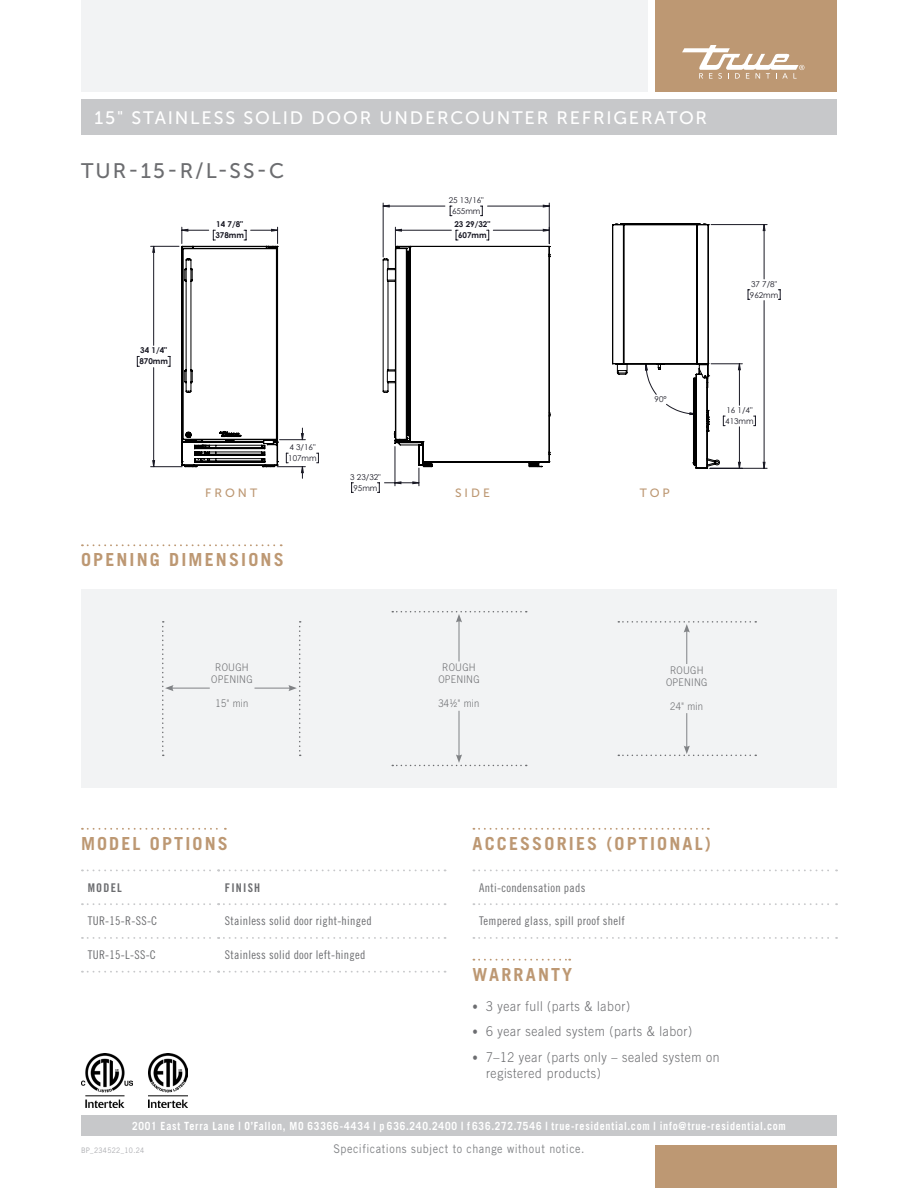
<style>
.page{position:relative;width:918px;height:1188px;background:#fff}
.page>*{position:absolute;margin:0;border:0;box-sizing:border-box;transform-origin:0 0}
.Model{font:21px "Museo Sans 500";letter-spacing:.1em;color:#6c6d70}
.Model_header_gray_bar{font:18px "Museo Sans 500";letter-spacing:.1em;color:#fff}
.Subheads_w_dotted_rule_TABLE_below{font:700 18px "Trade Gothic LT Std";letter-spacing:.12em;color:#bd9873}
.Subheads_w_dotted_rule{font:700 18px "Trade Gothic LT Std";letter-spacing:.12em;color:#bd9873}
.t1{font:300 13.5px/16.5px "Trade Gothic LT Std";letter-spacing:.05em;color:#6c6d70;scale:.9 1}
.body_text_table{font:12px "Trade Gothic LT Std Cn 18";letter-spacing:.025em;color:#6c6d70}
.t2{font:12px "Trade Gothic LT Std";letter-spacing:.045em;color:#808285;scale:.9 1}
.FRONT_SIDE_TOP{font:12px "Museo Sans 500";letter-spacing:.25em;color:#bd9873}
.body_text_table-2{font:12px "Trade Gothic LT Std Bd Cn 20";letter-spacing:.1em;color:#6c6d70}
.t3{font:700 11.25px "Trade Gothic LT Std";letter-spacing:.075em;color:#fff;scale:.9 1}
.body_text{font:300 10.5px "Trade Gothic LT Std";letter-spacing:.025em;color:#6c6d70;scale:.9 1}
.Division_HR_PV_JPG{font:8.1px/10.8px "Century Gothic";color:#191924}
.Division_HR_PV_JPG-2{font:700 8.1px/11.1px "Century Gothic";color:#191924}
.t4{font:7.5px "Trade Gothic LT Std";letter-spacing:.05em;color:#a8a9ad;scale:.9 1}
.s1{font-size:12px}
</style>
<div class="page">
<div style="left:656px;top:0;width:181px;height:92px;background:#bd9873"></div>
<div style="left:81px;top:0;width:567px;height:92px;background:#f2f3f4"></div>
<svg style="left:682px;top:45px;width:122px;height:34px"></svg>
<div style="left:656px;top:1145px;width:181px;height:43px;background:#bd9873"></div>
<div style="left:81px;top:1116px;width:756px;height:20px;background:#c7c8ca"></div>
<hr style="left:383px;top:203px;width:1px;height:54px;background:#191924">
<hr style="left:549px;top:203px;width:1px;height:41px;background:#191924">
<svg style="left:351px;top:484px;width:2px;height:9px"></svg>
<svg style="left:778px;top:290px;width:3px;height:10px"></svg>
<hr style="left:710px;top:468px;width:57px;height:1px;background:#191924">
<hr style="left:711px;top:224px;width:56px;height:1px;background:#191924">
<svg style="left:137px;top:356px;width:2px;height:11px"></svg>
<svg style="left:302px;top:205px;width:463px;height:279px"></svg>
<svg style="left:305px;top:229px;width:72px;height:238px"></svg>
<svg style="left:151px;top:227px;width:154px;height:251px"></svg>
<svg style="left:377px;top:227px;width:173px;height:266px"></svg>
<svg style="left:612px;top:223px;width:113px;height:246px"></svg>
<div style="left:81px;top:100px;width:756px;height:35px;background:#c7c8ca"></div>
<svg style="left:82px;top:828px;width:144px;height:2px"></svg>
<svg style="left:82px;top:869px;width:364px;height:2px"></svg>
<svg style="left:82px;top:903px;width:364px;height:2px"></svg>
<svg style="left:82px;top:937px;width:364px;height:2px"></svg>
<svg style="left:82px;top:971px;width:364px;height:2px"></svg>
<svg style="left:473px;top:828px;width:236px;height:2px"></svg>
<svg style="left:473px;top:959px;width:97px;height:2px"></svg>
<svg style="left:473px;top:869px;width:364px;height:2px"></svg>
<svg style="left:473px;top:903px;width:364px;height:2px"></svg>
<svg style="left:473px;top:937px;width:364px;height:2px"></svg>
<div style="left:81px;top:589px;width:756px;height:199px;background:#f2f3f4"></div>
<svg style="left:82px;top:544px;width:200px;height:2px"></svg>
<hr style="left:459px;top:620px;width:1px;height:41px;background:#808285">
<hr style="left:459px;top:711px;width:1px;height:46px;background:#808285">
<svg style="left:392px;top:611px;width:135px;height:11px"></svg>
<svg style="left:392px;top:754px;width:135px;height:12px"></svg>
<hr style="left:255px;top:688px;width:36px;height:1px;background:#808285">
<hr style="left:171px;top:688px;width:39px;height:1px;background:#808285">
<svg style="left:162px;top:621px;width:12px;height:135px"></svg>
<svg style="left:288px;top:621px;width:13px;height:135px"></svg>
<hr style="left:686px;top:630px;width:1px;height:34px;background:#808285">
<hr style="left:686px;top:713px;width:1px;height:35px;background:#808285">
<svg style="left:618px;top:621px;width:138px;height:12px"></svg>
<svg style="left:618px;top:746px;width:138px;height:10px"></svg>
<img style="left:81px;top:1053px;width:51px;height:54px">
<img style="left:149px;top:1053px;width:38px;height:54px">
<p class="Model_header_gray_bar" style="left:94px;top:108px;width:614px">15" STAINLESS SOLID DOOR UNDERCOUNTER REFRIGERATOR</p>
<p class="Model" style="left:81px;top:159px;width:205px">TUR-15-R/L-SS-C</p>
<p class="Division_HR_PV_JPG-2" style="left:215px;top:218px;width:30px">14 7/8"<br>378mm</p>
<p class="Division_HR_PV_JPG" style="left:449px;top:195px;width:36px;text-align:center">25 13/16"<br>655mm</p>
<p class="Division_HR_PV_JPG-2" style="left:454px;top:218px;width:37px;text-align:center">23 29/32"<br>607mm</p>
<p class="Division_HR_PV_JPG-2" style="left:139px;top:344px;width:30px">34 1/4"<br>870mm</p>
<p class="Division_HR_PV_JPG" style="left:288px;top:442px;width:30px">4 3/16"<br>107mm</p>
<p class="Division_HR_PV_JPG" style="left:655px;top:394px;width:14px">90°</p>
<p class="Division_HR_PV_JPG" style="left:350px;top:471px;width:32px;text-align:center">3 23/32"<br>95mm</p>
<p class="FRONT_SIDE_TOP" style="left:205px;top:486px;width:53px">FRONT</p>
<p class="FRONT_SIDE_TOP" style="left:455px;top:486px;width:36px">SIDE</p>
<p class="FRONT_SIDE_TOP" style="left:640px;top:486px;width:32px">TOP</p>
<p class="Subheads_w_dotted_rule" style="left:81px;top:549px;width:204px">OPENING DIMENSIONS</p>
<p class="Division_HR_PV_JPG" style="left:750px;top:278px;width:30px">37 7/8"<br>962mm</p>
<p class="Division_HR_PV_JPG" style="left:725px;top:405px;width:30px">16 1/4"<br>413mm</p>
<p class="body_text" style="left:215px;top:661px;width:39px">ROUGH</p>
<p class="body_text" style="left:211px;top:673px;width:47px">OPENING</p>
<p class="body_text" style="left:216px;top:697px;width:38px">15" min</p>
<p class="body_text" style="left:442px;top:661px;width:39px">ROUGH</p>
<p class="body_text" style="left:438px;top:673px;width:47px">OPENING</p>
<p class="body_text" style="left:438px;top:697px;width:47px">341/2" min</p>
<p class="body_text" style="left:670px;top:664px;width:39px">ROUGH</p>
<p class="body_text" style="left:666px;top:676px;width:47px">OPENING</p>
<p class="body_text" style="left:670px;top:700px;width:38px">24" min</p>
<p class="Subheads_w_dotted_rule_TABLE_below" style="left:81px;top:833px;width:148px">MODEL OPTIONS</p>
<p class="body_text_table-2" style="left:88px;top:880px;width:36px">MODEL</p>
<p class="body_text_table-2" style="left:225px;top:880px;width:37px">FINISH</p>
<p class="body_text_table" style="left:88px;top:914px;width:71px">TUR-15-R-SS-C</p>
<p class="body_text_table" style="left:225px;top:914px;width:148px">Stainless solid door right-hinged</p>
<p class="body_text_table" style="left:88px;top:948px;width:70px">TUR-15-L-SS-C</p>
<p class="body_text_table" style="left:225px;top:948px;width:142px">Stainless solid door left-hinged</p>
<p class="Subheads_w_dotted_rule_TABLE_below" style="left:472px;top:833px;width:240px">ACCESSORIES (OPTIONAL)</p>
<p class="body_text_table" style="left:479px;top:880px;width:108px">Anti-condensation pads</p>
<p class="body_text_table" style="left:479px;top:914px;width:147px">Tempered glass, spill proof shelf</p>
<p class="Subheads_w_dotted_rule" style="left:472px;top:963px;width:101px">WARRANTY</p>
<p class="t1" style="left:472px;top:998px;width:177px"><span class="s1">•</span> 3 year full (parts &amp; labor)</p>
<p class="t1" style="left:472px;top:1023px;width:246px"><span class="s1">•</span> 6 year sealed system (parts &amp; labor)</p>
<p class="t1" style="left:486px;top:1048px;width:261px;text-indent:-14px"><span class="s1">•</span> 7–12 year (parts only – sealed system on registered products)</p>
<p class="t3" style="left:132px;top:1119px;width:728px">2001 East Terra Lane | O’Fallon, MO 63366-4434 | p 636.240.2400 | f 636.272.7546 | true-residential.com | info@true-residential.com</p>
<p class="t4" style="left:81px;top:1146px;width:72px">BP_234522_10.24</p>
<p class="t2" style="left:333px;top:1142px;width:281px">Specifications subject to change without notice.</p>
</div>
